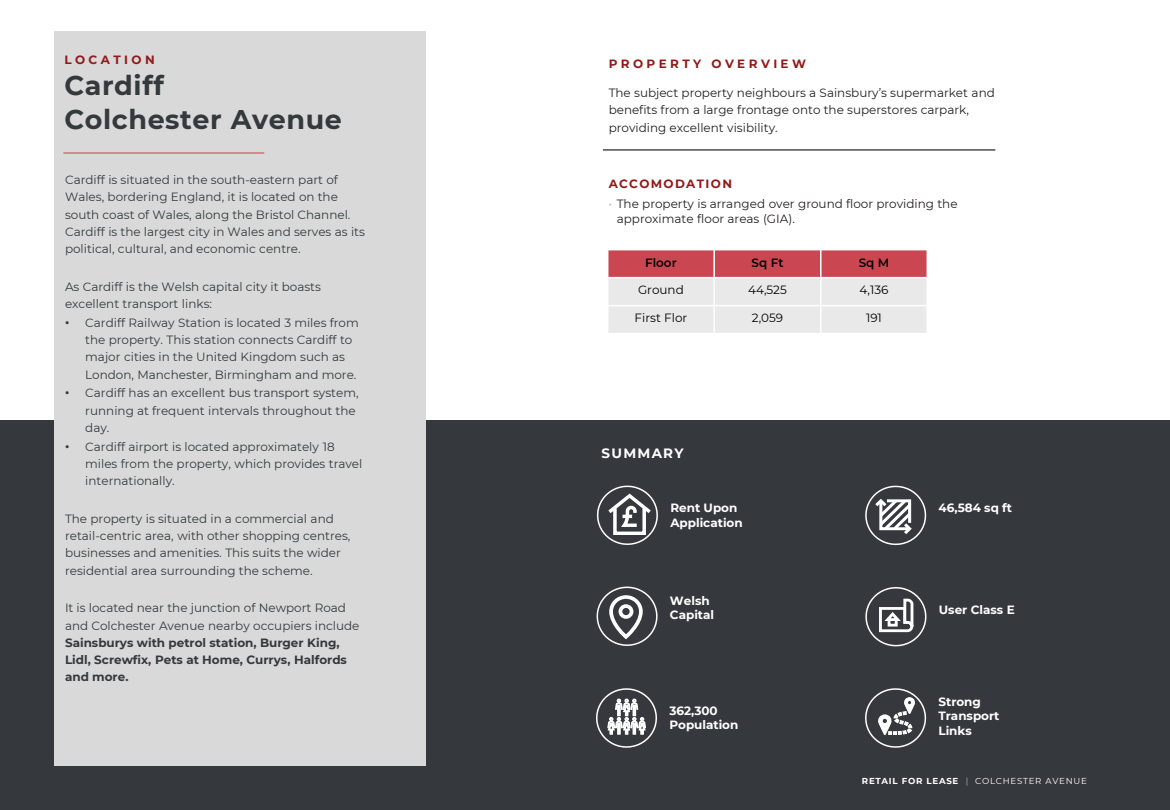
<style>
.page{position:relative;width:1170px;height:810px;background:#fff}
.page>*{position:absolute;margin:0;border:0;box-sizing:border-box;transform-origin:0 0}
.t1{font:700 27px "Montserrat";letter-spacing:.02em;color:#34393c}
.t2{font:700 13.5px "Montserrat";letter-spacing:.09em;color:#fff}
.t3{font:12px/17.2px "Montserrat";color:#34393c}
.t4{font:12px/17.2px "Montserrat";color:#231f20}
.t5{font:700 12px/17.2px "Montserrat";color:#34393c}
.t6{font:700 12px/14.4px "Montserrat";color:#fff}
.t7{font:700 12px "Montserrat";letter-spacing:.115em;color:#93191a}
.t8{font:12px "Montserrat";color:#000}
.t9{font:600 12px "Montserrat";color:#000}
.t10{font:8.7px "Montserrat";letter-spacing:.085em;color:#fff}
.s1{font-family:"Arial"}
.s2{font-weight:400}
.s3{color:#98c3cd}
.s4{font-weight:700}
</style>
<div class="page">
<div style="left:0;top:420px;width:1170px;height:390px;background:#35393d"></div>
<div style="left:54px;top:31px;width:371px;height:734px;background:#d9d9d9"></div>
<hr style="left:603px;top:149px;width:392px;height:1px;background:#000">
<div style="left:608px;top:250px;width:106px;height:28px;background:#ca4650"></div>
<div style="left:714px;top:250px;width:107px;height:28px;background:#ca4650"></div>
<div style="left:821px;top:250px;width:106px;height:28px;background:#ca4650"></div>
<div style="left:608px;top:278px;width:106px;height:28px;background:#e9e9ea"></div>
<div style="left:714px;top:278px;width:107px;height:28px;background:#e9e9ea"></div>
<div style="left:821px;top:278px;width:106px;height:28px;background:#e9e9ea"></div>
<div style="left:608px;top:306px;width:106px;height:28px;background:#e9e9ea"></div>
<div style="left:714px;top:306px;width:107px;height:28px;background:#e9e9ea"></div>
<div style="left:821px;top:306px;width:106px;height:28px;background:#e9e9ea"></div>
<hr style="left:713px;top:249px;width:2px;height:85px;background:#fff">
<hr style="left:820px;top:249px;width:2px;height:85px;background:#fff">
<hr style="left:607px;top:277px;width:321px;height:1px;background:#fff">
<hr style="left:607px;top:305px;width:321px;height:1px;background:#fff">
<hr style="left:607px;top:333px;width:321px;height:1px;background:#fff">
<svg style="left:596px;top:586px;width:62px;height:60px"></svg>
<svg style="left:596px;top:485px;width:62px;height:60px"></svg>
<svg style="left:865px;top:485px;width:62px;height:61px"></svg>
<svg style="left:865px;top:587px;width:62px;height:60px"></svg>
<div style="left:609px;top:595px;width:34px;height:44px;border:4px solid #fff;border-radius:15px"></div>
<div style="left:619px;top:604px;width:14px;height:15px;border:4px solid #fff;border-radius:50%"></div>
<svg style="left:596px;top:688px;width:61px;height:60px"></svg>
<svg style="left:865px;top:688px;width:62px;height:60px"></svg>
<hr style="left:63px;top:152px;width:201px;height:2px;background:#ca4650">
<p class="t7" style="left:64px;top:51px;width:92px">L O C A T I O N</p>
<p class="t1" style="left:64px;top:66px;width:101px">Cardiff</p>
<p class="t1" style="left:64px;top:100px;width:279px">Colchester Avenue</p>
<p class="t3" style="left:65px;top:171px;width:301px">Cardiff is situated in the south-eastern part of Wales, bordering England, it is located on the south coast of Wales, along the Bristol Channel.<br>Cardiff is the largest city in Wales and serves as its political, cultural, and economic centre.</p>
<p class="t3" style="left:65px;top:277px;width:257px">As Cardiff is the Welsh capital city it boasts excellent transport links:</p>
<p class="t3" style="left:85px;top:313px;width:275px;text-indent:-20px"><span class="s1">•</span> Cardiff Railway Station is located 3 miles from the property. This station connects Cardiff to major cities in the United Kingdom such as London, Manchester, Birmingham and more.</p>
<p class="t3" style="left:85px;top:384px;width:275px;text-indent:-20px"><span class="s1">•</span> Cardiff has an excellent bus transport system, running at frequent intervals throughout the day.</p>
<p class="t3" style="left:85px;top:437px;width:279px;text-indent:-20px"><span class="s1">•</span> Cardiff airport is located approximately 18 miles from the property, which provides travel internationally.</p>
<p class="t3" style="left:65px;top:510px;width:287px">The property is situated in a commercial and retail-centric area, with other shopping centres, businesses and amenities. This suits the wider residential area surrounding the scheme.</p>
<p class="t5" style="left:65px;top:599px;width:296px"><span class="s2">It is located near the junction of Newport Road and Colchester Avenue nearby occupiers include </span>Sainsburys with petrol station, Burger King, Lidl, Screwfix, Pets at Home, Currys, Halfords and more.</p>
<p class="t7" style="left:609px;top:55px;width:199px">P R O P E R T Y O V E R V I E W</p>
<p class="t4" style="left:609px;top:84px;width:388px">The subject property neighbours a Sainsbury’s supermarket and benefits from a large frontage onto the superstores carpark, providing excellent visibility.</p>
<p class="t7" style="left:609px;top:175px;width:125px">ACCOMODATION</p>
<p class="t4" style="left:617px;top:196px;width:342px;line-height:14.4px;text-indent:-8px"><span class="s3">•</span> The property is arranged over ground floor providing the approximate floor areas (GIA).</p>
<p class="t9" style="left:645px;top:254px;width:33px">Floor</p>
<p class="t9" style="left:752px;top:254px;width:33px">Sq Ft</p>
<p class="t9" style="left:859px;top:254px;width:32px">Sq M</p>
<p class="t8" style="left:638px;top:282px;width:47px">Ground</p>
<p class="t8" style="left:748px;top:282px;width:40px">44,525</p>
<p class="t8" style="left:860px;top:282px;width:30px">4,136</p>
<p class="t8" style="left:635px;top:310px;width:54px">First Flor</p>
<p class="t8" style="left:752px;top:310px;width:33px">2,059</p>
<p class="t8" style="left:866px;top:310px;width:17px">191</p>
<p class="t2" style="left:602px;top:443px;width:83px">SUMMARY</p>
<p class="t6" style="left:670px;top:500px;width:74px">Rent Upon<br>Application</p>
<p class="t6" style="left:670px;top:593px;width:46px">Welsh<br>Capital</p>
<p class="t6" style="left:669px;top:703px;width:70px">362,300<br>Population</p>
<p class="t6" style="left:939px;top:500px;width:75px">46,584 sq ft</p>
<p class="t6" style="left:939px;top:602px;width:77px">User Class E</p>
<p class="t6" style="left:938px;top:694px;width:63px">Strong<br>Transport<br>Links</p>
<p class="t10" style="left:862px;top:775px;width:227px"><span class="s4">RETAIL FOR LEASE</span> <span class="s3">|</span> COLCHESTER AVENUE</p>
</div>
